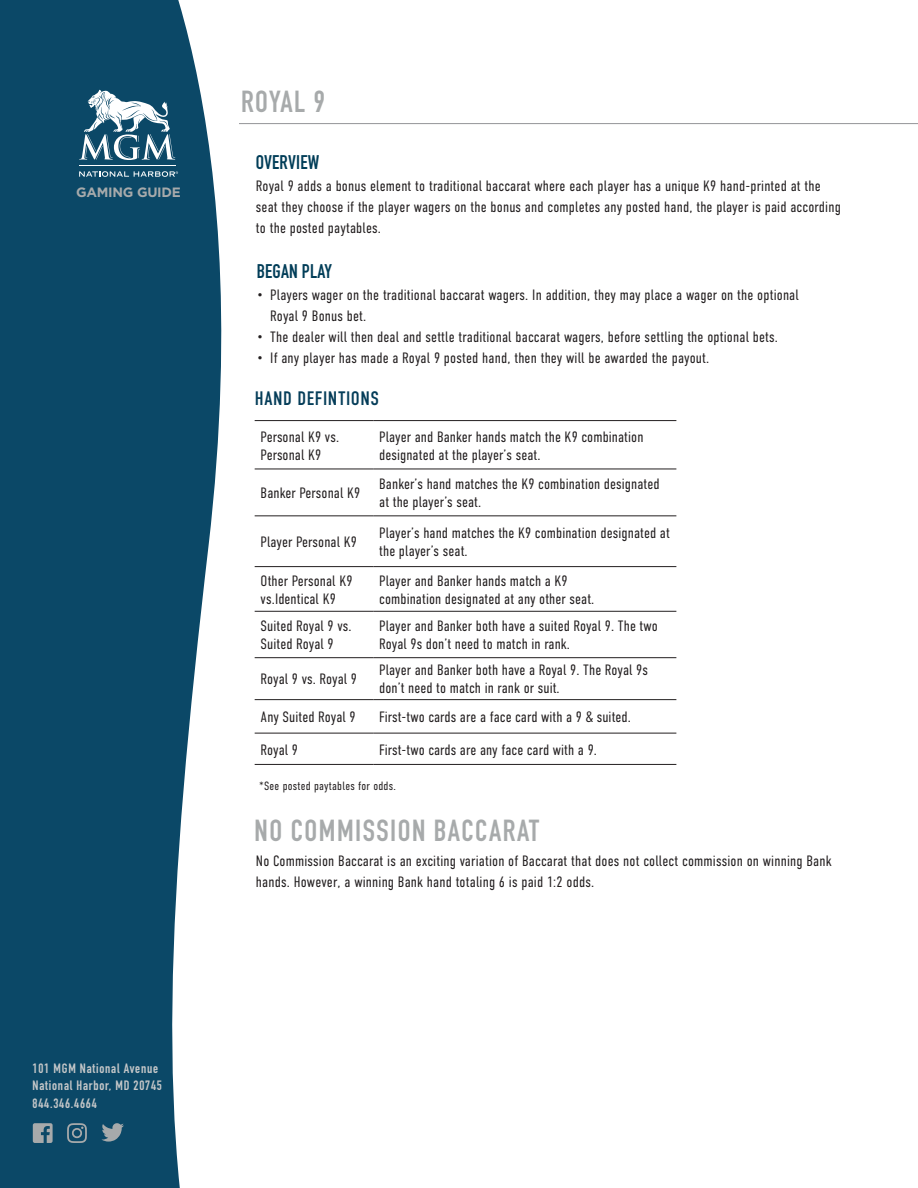
<style>
.page{position:relative;width:918px;height:1188px;background:#fff}
.page>*{position:absolute;margin:0;border:0;box-sizing:border-box;transform-origin:0 0}
.t1{font:700 30px "DIN Condensed";letter-spacing:.05em;color:#a7aaab}
.t2{font:700 19.5px "DIN Condensed";letter-spacing:.01em;color:#013d58}
.t3{font:19.5px "DIN Condensed";letter-spacing:.025em;color:#053d59}
.Suits{font:300 15px/18px "DIN Condensed";letter-spacing:.005em;color:#231f20}
.body_copy{font:300 15px/21px "DIN Condensed";letter-spacing:.01em;color:#231f20}
.t4{font:700 13.5px "Gotham";letter-spacing:-.025em;color:#a7aaab}
.t5{font:700 13.35px/17.5px "DIN Condensed";letter-spacing:.06em;color:#c6c8c9}
.body_copy-2{font:300 12px "DIN Condensed";letter-spacing:.02em;color:#231f20}
</style>
<div class="page">
<svg style="left:0;top:0;width:222px;height:1188px;background:#2a5f7a"></svg>
<hr style="left:79px;top:166px;width:96px;height:1px;background:#fff">
<svg style="left:79px;top:90px;width:96px;height:70px"></svg>
<svg style="left:79px;top:171px;width:99px;height:6px"></svg>
<svg style="left:33px;top:1123px;width:20px;height:20px"></svg>
<svg style="left:67px;top:1123px;width:20px;height:20px"></svg>
<svg style="left:101px;top:1123px;width:23px;height:19px"></svg>
<hr style="left:239px;top:123px;width:679px;height:1px;background:#939598">
<hr style="left:255px;top:420px;width:118px;height:1px;background:#231f20">
<hr style="left:373px;top:420px;width:303px;height:1px;background:#231f20">
<hr style="left:255px;top:469px;width:118px;height:1px;background:#231f20">
<hr style="left:373px;top:469px;width:303px;height:1px;background:#231f20">
<hr style="left:255px;top:516px;width:118px;height:1px;background:#231f20">
<hr style="left:373px;top:516px;width:303px;height:1px;background:#231f20">
<hr style="left:255px;top:566px;width:118px;height:1px;background:#231f20">
<hr style="left:373px;top:566px;width:303px;height:1px;background:#231f20">
<hr style="left:255px;top:611px;width:118px;height:1px;background:#231f20">
<hr style="left:373px;top:611px;width:303px;height:1px;background:#231f20">
<hr style="left:255px;top:657px;width:118px;height:1px;background:#231f20">
<hr style="left:373px;top:657px;width:303px;height:1px;background:#231f20">
<hr style="left:255px;top:699px;width:118px;height:1px;background:#231f20">
<hr style="left:373px;top:699px;width:303px;height:1px;background:#231f20">
<hr style="left:255px;top:733px;width:118px;height:1px;background:#231f20">
<hr style="left:373px;top:733px;width:303px;height:1px;background:#231f20">
<hr style="left:255px;top:764px;width:118px;height:1px;background:#231f20">
<hr style="left:373px;top:764px;width:303px;height:1px;background:#231f20">
<p class="t4" style="left:76px;top:183px;width:106px">GAMING GUIDE</p>
<p class="t1" style="left:241px;top:82px;width:86px">ROYAL 9</p>
<p class="t2" style="left:256px;top:149px;width:65px">OVERVIEW</p>
<p class="body_copy" style="left:256px;top:175px;width:586px">Royal 9 adds a bonus element to traditional baccarat where each player has a unique K9 hand-printed at the seat they choose if the player wagers on the bonus and completes any posted hand, the player is paid according to the posted paytables.</p>
<p class="t2" style="left:257px;top:258px;width:77px">BEGAN PLAY</p>
<p class="body_copy" style="left:270px;top:284px;width:530px;text-indent:-14px">• Players wager on the traditional baccarat wagers. In addition, they may place a wager on the optional<br>Royal 9 Bonus bet.</p>
<p class="body_copy" style="left:257px;top:326px;width:523px">• The dealer will then deal and settle traditional baccarat wagers, before settling the optional bets.</p>
<p class="body_copy" style="left:257px;top:347px;width:454px">• If any player has made a Royal 9 posted hand, then they will be awarded the payout.</p>
<p class="t3" style="left:255px;top:387px;width:126px">HAND DEFINTIONS</p>
<p class="Suits" style="left:261px;top:427px;width:80px">Personal K9 vs.<br>Personal K9</p>
<p class="Suits" style="left:379px;top:427px;width:266px">Player and Banker hands match the K9 combination designated at the player’s seat.</p>
<p class="Suits" style="left:261px;top:484px;width:101px">Banker Personal K9</p>
<p class="Suits" style="left:379px;top:475px;width:282px">Banker’s hand matches the K9 combination designated at the player’s seat.</p>
<p class="Suits" style="left:261px;top:533px;width:98px">Player Personal K9</p>
<p class="Suits" style="left:379px;top:524px;width:292px">Player’s hand matches the K9 combination designated at the player’s seat.</p>
<p class="Suits" style="left:261px;top:572px;width:93px">Other Personal K9 vs.Identical K9</p>
<p class="Suits" style="left:379px;top:572px;width:217px">Player and Banker hands match a K9 combination designated at any other seat.</p>
<p class="Suits" style="left:261px;top:617px;width:92px">Suited Royal 9 vs.<br>Suited Royal 9</p>
<p class="Suits" style="left:379px;top:617px;width:280px">Player and Banker both have a suited Royal 9. The two<br>Royal 9s don’t need to match in rank.</p>
<p class="Suits" style="left:261px;top:670px;width:98px">Royal 9 vs. Royal 9</p>
<p class="Suits" style="left:379px;top:661px;width:270px">Player and Banker both have a Royal 9. The Royal 9s don’t need to match in rank or suit.</p>
<p class="Suits" style="left:261px;top:708px;width:97px">Any Suited Royal 9</p>
<p class="Suits" style="left:379px;top:708px;width:253px">First-two cards are a face card with a 9 &amp; suited.</p>
<p class="Suits" style="left:261px;top:740px;width:39px">Royal 9</p>
<p class="Suits" style="left:379px;top:740px;width:219px">First-two cards are any face card with a 9.</p>
<p class="body_copy-2" style="left:259px;top:779px;width:138px">*See posted paytables for odds.</p>
<p class="t1" style="left:255px;top:811px;width:286px">NO COMMISSION BACCARAT</p>
<p class="body_copy" style="left:256px;top:851px;width:577px">No Commission Baccarat is an exciting variation of Baccarat that does not collect commission on winning Bank hands. However, a winning Bank hand totaling 6 is paid 1:2 odds.</p>
<p class="t5" style="left:33px;top:1059px;width:131px">101 MGM National Avenue<br>National Harbor, MD 20745<br>844.346.4664</p>
</div>
